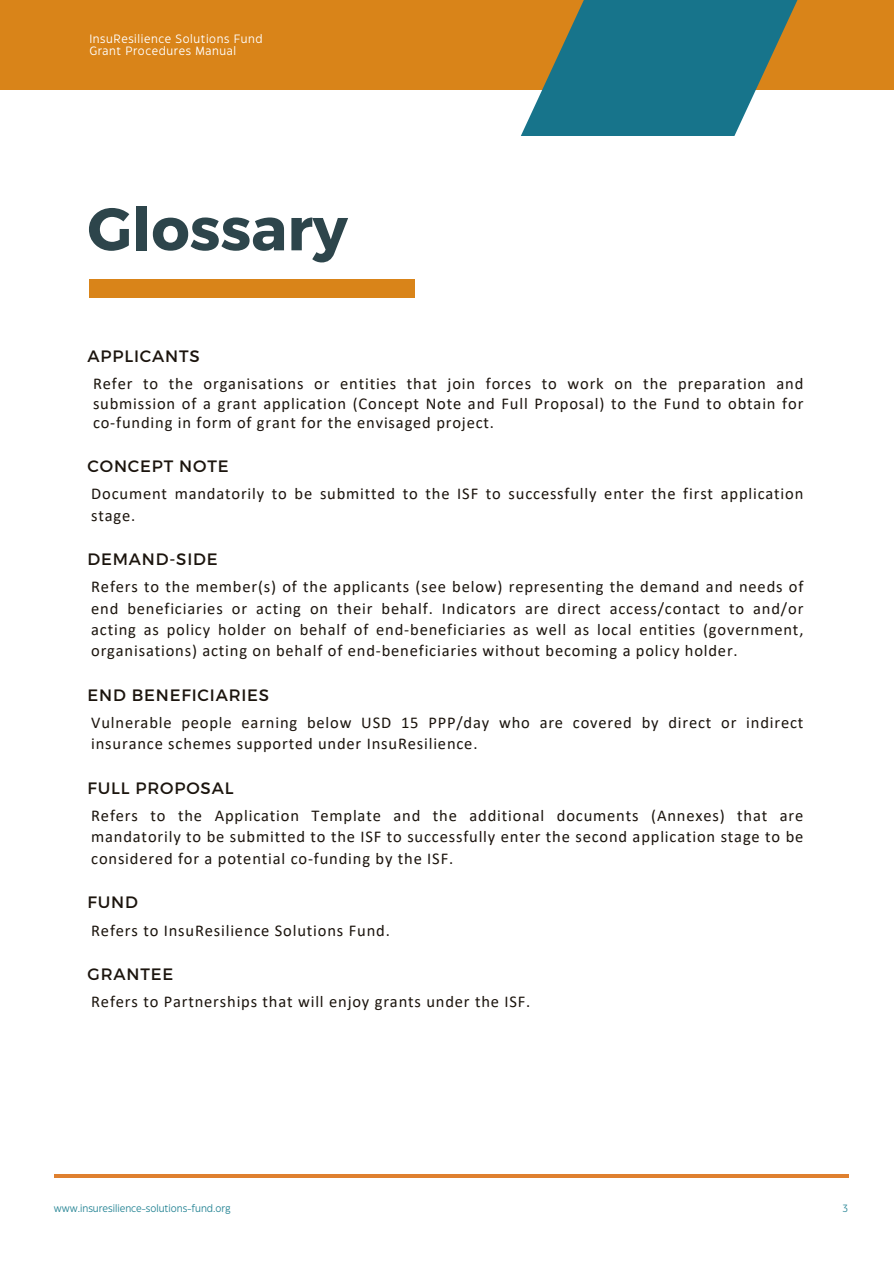
<style>
.page{position:relative;width:894px;height:1264px;background:#fff}
.page>*{position:absolute;margin:0;border:0;box-sizing:border-box;transform-origin:0 0}
.t1{font:700 60px "Montserrat";color:#2d454b}
.t2{font:16.5px/21.3px "Calibri";letter-spacing:.05em;color:#1b140d;text-align:justify}
.t3{font:16.5px "Montserrat";letter-spacing:.05em;color:#1b140d}
.t4{font:12px/12px "Eastman Grotesque";letter-spacing:.05em;color:#fff}
.t5{font:10.5px "Eastman Grotesque";color:#298696}
</style>
<div class="page">
<hr style="left:54px;top:1174px;width:794px;height:3px;background:#df802f">
<div style="left:0;top:0;width:893px;height:89px;background:#d98419"></div>
<svg style="left:520px;top:0;width:285px;height:136px"></svg>
<div style="left:89px;top:279px;width:326px;height:18px;background:#d98419"></div>
<p class="t4" style="left:89px;top:34px;width:175px">InsuResilience Solutions Fund<br>Grant Procedures Manual</p>
<h2 class="t1" style="left:87px;top:190px;width:262px">Glossary</h2>
<p class="t3" style="left:87px;top:346px;width:114px">APPLICANTS</p>
<h2 class="t2" style="left:93px;top:376px;width:711px;line-height:19.2px">Refer to the organisations or entities that join forces to work on the preparation and submission of a grant application (Concept Note and Full Proposal) to the Fund to obtain for co-funding in form of grant for the envisaged project.</h2>
<h3 class="t3" style="left:87px;top:455px;width:142px">CONCEPT NOTE</h3>
<h2 class="t2" style="left:91px;top:484px;width:713px">Document mandatorily to be submitted to the ISF to successfully enter the first application stage.</h2>
<h2 class="t3" style="left:87px;top:548px;width:132px">DEMAND-SIDE</h2>
<p class="t2" style="left:91px;top:577px;width:713px">Refers to the member(s) of the applicants (see below) representing the demand and needs of end beneficiaries or acting on their behalf. Indicators are direct access/contact to and/or acting as policy holder on behalf of end-beneficiaries as well as local entities (government, organisations) acting on behalf of end-beneficiaries without becoming a policy holder.</p>
<h2 class="t3" style="left:87px;top:684px;width:183px">END BENEFICIARIES</h2>
<p class="t2" style="left:91px;top:713px;width:713px">Vulnerable people earning below USD 15 PPP/day who are covered by direct or indirect insurance schemes supported under InsuResilience.</p>
<h2 class="t3" style="left:87px;top:777px;width:147px">FULL PROPOSAL</h2>
<p class="t2" style="left:91px;top:806px;width:713px">Refers to the Application Template and the additional documents (Annexes) that are mandatorily to be submitted to the ISF to successfully enter the second application stage to be considered for a potential co-funding by the ISF.</p>
<h2 class="t3" style="left:87px;top:891px;width:52px">FUND</h2>
<p class="t2" style="left:91px;top:920px;width:300px">Refers to InsuResilience Solutions Fund.</p>
<p class="t3" style="left:87px;top:963px;width:87px">GRANTEE</p>
<p class="t2" style="left:91px;top:992px;width:440px">Refers to Partnerships that will enjoy grants under the ISF.</p>
<h4 class="t5" style="left:54px;top:1203px;width:178px">www.insuresilience-solutions-fund.org</h4>
<h1 class="t5" style="left:842px;top:1203px;width:7px">3</h1>
</div>
